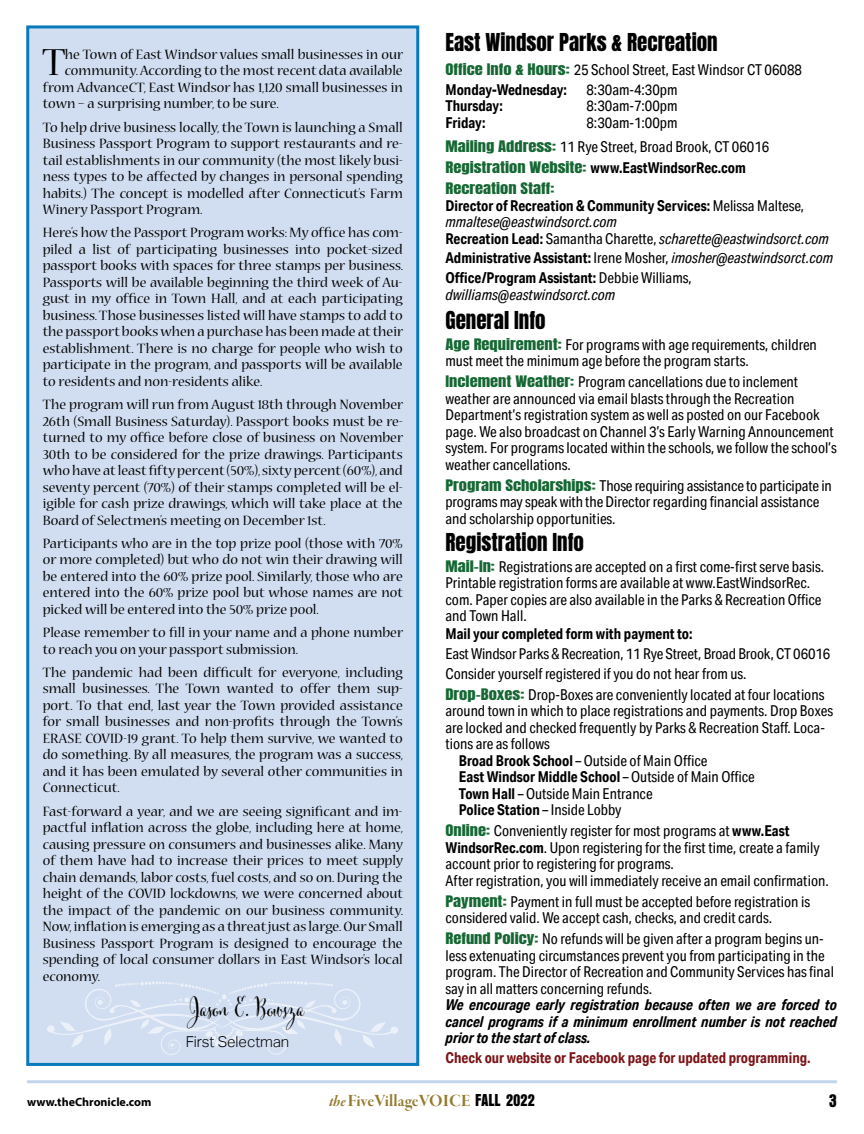
<style>
.page{position:relative;width:864px;height:1134px;background:#fff}
.page>*{position:absolute;margin:0;border:0;box-sizing:border-box;transform-origin:0 0}
.t1{font:41.85px "Nueva Std";color:#000}
.t2{font:700 27px "Cantoni Pro";color:#000}
.t3{font:21px "Anton";color:#000}
.t4{font:19.5px "Anzeigen Gro";color:#000}
.t5{font:18px "Garamond Premr Pro Bd Disp";letter-spacing:.005em;color:#937b2e}
.t6{font:15px/16.5px "Nueva Std";color:#000;text-align:justify}
.t7{font:15px/16.5px "Aktiv Grotesk Cd";color:#000}
.t8{font:700 15px/16.5px "Aktiv Grotesk Cd";color:#000}
.t9{font:italic 700 15px/16.5px "Aktiv Grotesk Cd";color:#000;text-align:justify}
.t10{font:700 15px "Aktiv Grotesk Cd";color:#7b1417}
.t11{font:italic 15px "Aktiv Grotesk Cd";color:#000}
.t12{font:300 15px "Aktiv Grotesk";color:#000}
.t13{font:13.5px "Anton";color:#166734;scale:1.22 1}
.t14{font:700 12px "Myriad Pro";color:#000}
.s1{font-family:"Anton";font-size:13.5px;color:#166734}
.s2{font-weight:700}
.s3{font-family:"Anton";font-weight:400;font-size:13.5px;color:#166734}
.s4{font-weight:400}
.s5{font-weight:400;font-style:italic}
.s6{font-family:"Garamond Premr Pro Bd It Disp";font-size:16.5px}
.s7{font-family:"Anzeigen Gro";color:#000}
</style>
<div class="page">
<hr style="left:27px;top:1080px;width:810px;height:3px;background:#c3d5ed">
<div style="left:27px;top:27px;width:391px;height:1038px;background:#d1def1"></div>
<svg style="left:47px;top:981px;width:351px;height:74px"></svg>
<div style="left:26px;top:25px;width:393px;height:1041px;border:3px solid #087abc"></div>
<h1 class="t1" style="left:42px;top:44px;width:24px">T</h1>
<p class="t6" style="left:65px;top:47px;width:340px">he Town of East Windsor values small businesses in our</p>
<p class="t6" style="left:65px;top:63px;width:339px">community. According to the most recent data available</p>
<p class="t6" style="left:43px;top:80px;width:361px">from AdvanceCT, East Windsor has 1,120 small businesses in</p>
<p class="t6" style="left:43px;top:96px;width:238px">town – a surprising number, to be sure.</p>
<p class="t6" style="left:43px;top:120px;width:362px">To help drive business locally, the Town is launching a Small Business Passport Program to support restaurants and re&shy;tail establishments in our community (the most likely busi&shy;ness types to be affected by changes in personal spending habits.) The concept is modelled after Connecticut’s Farm Winery Passport Program.</p>
<p class="t6" style="left:43px;top:225px;width:362px">Here’s how the Passport Program works: My office has com&shy;piled a list of participating businesses into pocket-sized passport books with spaces for three stamps per business.<br>Passports will be available beginning the third week of Au&shy;gust in my office in Town Hall, and at each participating business. Those businesses listed will have stamps to add to the passport books when a purchase has been made at their establishment. There is no charge for people who wish to participate in the program, and passports will be available to residents and non-residents alike.</p>
<p class="t6" style="left:43px;top:397px;width:362px">The program will run from August 18th through November 26th (Small Business Saturday). Passport books must be re&shy;turned to my office before close of business on November 30th to be considered for the prize drawings. Participants who have at least fifty percent (50%), sixty percent (60%), and seventy percent (70%) of their stamps completed will be el&shy;igible for cash prize drawings, which will take place at the Board of Selectmen’s meeting on December 1st.</p>
<p class="t6" style="left:43px;top:536px;width:362px">Participants who are in the top prize pool (those with 70% or more completed) but who do not win their drawing will be entered into the 60% prize pool. Similarly, those who are entered into the 60% prize pool but whose names are not picked will be entered into the 50% prize pool.</p>
<p class="t6" style="left:43px;top:625px;width:362px">Please remember to fill in your name and a phone number to reach you on your passport submission.</p>
<p class="t6" style="left:43px;top:665px;width:362px">The pandemic had been difficult for everyone, including small businesses. The Town wanted to offer them sup&shy;port. To that end, last year the Town provided assistance for small businesses and non-profits through the Town’s ERASE COVID-19 grant. To help them survive, we wanted to do something. By all measures, the program was a success, and it has been emulated by several other communities in Connecticut.</p>
<p class="t6" style="left:43px;top:804px;width:362px">Fast-forward a year, and we are seeing significant and im&shy;pactful inflation across the globe, including here at home, causing pressure on consumers and businesses alike. Many of them have had to increase their prices to meet supply chain demands, labor costs, fuel costs, and so on. During the height of the COVID lockdowns, we were concerned about the impact of the pandemic on our business community.<br>Now, inflation is emerging as a threat just as large. Our Small Business Passport Program is designed to encourage the spending of local consumer dollars in East Windsor’s local economy.</p>
<h2 class="t2" style="left:189px;top:991px;width:116px">Jason E. Bowsza</h2>
<p class="t12" style="left:186px;top:1033px;width:105px">First Selectman</p>
<h3 class="t3" style="left:446px;top:31px;width:274px">East Windsor Parks &amp; Recreation</h3>
<p class="t7" style="left:445px;top:60px;width:358px;line-height:19.8px"><span class="s1">Office Info &amp; Hours:</span> 25 School Street, East Windsor CT 06088<br><span class="s2">Monday-Wednesday:</span></p>
<p class="t7" style="left:586px;top:81px;width:93px">8:30am-4:30pm</p>
<p class="t8" style="left:445px;top:98px;width:59px">Thursday:</p>
<p class="t7" style="left:586px;top:98px;width:93px">8:30am-7:00pm</p>
<p class="t8" style="left:445px;top:114px;width:42px">Friday:</p>
<p class="t7" style="left:446px;top:110px;width:325px;line-height:24.3px;text-indent:141px">8:30am-1:00pm<br><span class="s1">Mailing Address:</span> 11 Rye Street, Broad Brook, CT 06016</p>
<p class="t8" style="left:446px;top:159px;width:302px"><span class="s3">Registration Website:</span> www.EastWindsorRec.com</p>
<p class="t13" style="left:446px;top:182px;width:91px">Recreation Staff:</p>
<p class="t8" style="left:446px;top:197px;width:385px">Director of Recreation &amp; Community Services: <span class="s4">Melissa Maltese, </span><span class="s5">mmaltese@eastwindsorct.com<br></span>Recreation Lead: <span class="s4">Samantha Charette,</span> <span class="s5">scharette@eastwindsorct.com</span></p>
<p class="t8" style="left:446px;top:248px;width:389px;line-height:19.8px">Administrative Assistant: <span class="s4">Irene Mosher,</span> <span class="s5">imosher@eastwindsorct.com<br></span>Office/Program Assistant: <span class="s4">Debbie Williams,</span></p>
<p class="t11" style="left:446px;top:285px;width:171px">dwilliams@eastwindsorct.com</p>
<h3 class="t3" style="left:446px;top:309px;width:102px">General Info</h3>
<p class="t7" style="left:446px;top:336px;width:373px"><span class="s1">Age Requirement:</span> For programs with age requirements, children must meet the minimum age before the program starts.</p>
<p class="t7" style="left:445px;top:374px;width:393px"><span class="s1">Inclement Weather:</span> Program cancellations due to inclement weather are announced via email blasts through the Recreation Department’s registration system as well as posted on our Facebook page. We also broadcast on Channel 3’s Early Warning Announcement system. For programs located within the schools, we follow the school’s weather cancellations.</p>
<p class="t7" style="left:445px;top:477px;width:388px"><span class="s1">Program Scholarships:</span> Those requiring assistance to participate in programs may speak with the Director regarding financial assistance and scholarship opportunities.</p>
<h3 class="t3" style="left:446px;top:531px;width:140px">Registration Info</h3>
<p class="t7" style="left:446px;top:558px;width:380px"><span class="s1">Mail-In:</span> Registrations are accepted on a first come-first serve basis.<br>Printable registration forms are available at www.EastWindsorRec. com. Paper copies are also available in the Parks &amp; Recreation Office and Town Hall.</p>
<p class="t8" style="left:446px;top:625px;width:249px">Mail your completed form with payment to:</p>
<p class="t7" style="left:446px;top:643px;width:386px;line-height:20.4px">East Windsor Parks &amp; Recreation, 11 Rye Street, Broad Brook, CT 06016<br>Consider yourself registered if you do not hear from us.<br><span class="s1">Drop-Boxes:</span> Drop-Boxes are conveniently located at four locations</p>
<p class="t7" style="left:445px;top:702px;width:389px">around town in which to place registrations and payments. Drop Boxes</p>
<p class="t7" style="left:445px;top:719px;width:381px">are locked and checked frequently by Parks &amp; Recreation Staff. Loca-</p>
<p class="t7" style="left:445px;top:735px;width:106px">tions are as follows</p>
<p class="t7" style="left:459px;top:752px;width:250px"><span class="s2">Broad Brook School</span> – Outside of Main Office</p>
<p class="t8" style="left:459px;top:768px;width:297px">East Windsor Middle School <span class="s4">– Outside of Main Office</span></p>
<p class="t7" style="left:459px;top:785px;width:195px"><span class="s2">Town Hall</span> – Outside Main Entrance</p>
<p class="t8" style="left:459px;top:801px;width:164px">Police Station <span class="s4">– Inside Lobby</span></p>
<p class="t7" style="left:445px;top:822px;width:385px"><span class="s1">Online:</span> Conveniently register for most programs at <span class="s2">www.East WindsorRec.com</span>. Upon registering for the first time, create a family account prior to registering for programs.<br>After registration, you will immediately receive an email confirmation.</p>
<p class="t7" style="left:446px;top:893px;width:366px"><span class="s1">Payment:</span> Payment in full must be accepted before registration is considered valid. We accept cash, checks, and credit cards.</p>
<p class="t7" style="left:446px;top:930px;width:390px"><span class="s1">Refund Policy:</span> No refunds will be given after a program begins un&shy;less extenuating circumstances prevent you from participating in the program. The Director of Recreation and Community Services has final say in all matters concerning refunds.</p>
<p class="t9" style="left:446px;top:996px;width:393px">We encourage early registration because often we are forced to cancel programs if a minimum enrollment number is not reached prior to the start of class.</p>
<p class="t10" style="left:446px;top:1048px;width:367px">Check our website or Facebook page for updated programming.</p>
<p class="t14" style="left:27px;top:1094px;width:126px">www.theChronicle.com</p>
<p class="t5" style="left:329px;top:1091px;width:207px"><span class="s6">the</span> FiveVillageVOICE <span class="s7">FALL 2022</span></p>
<h3 class="t4" style="left:829px;top:1090px;width:9px">3</h3>
</div>
